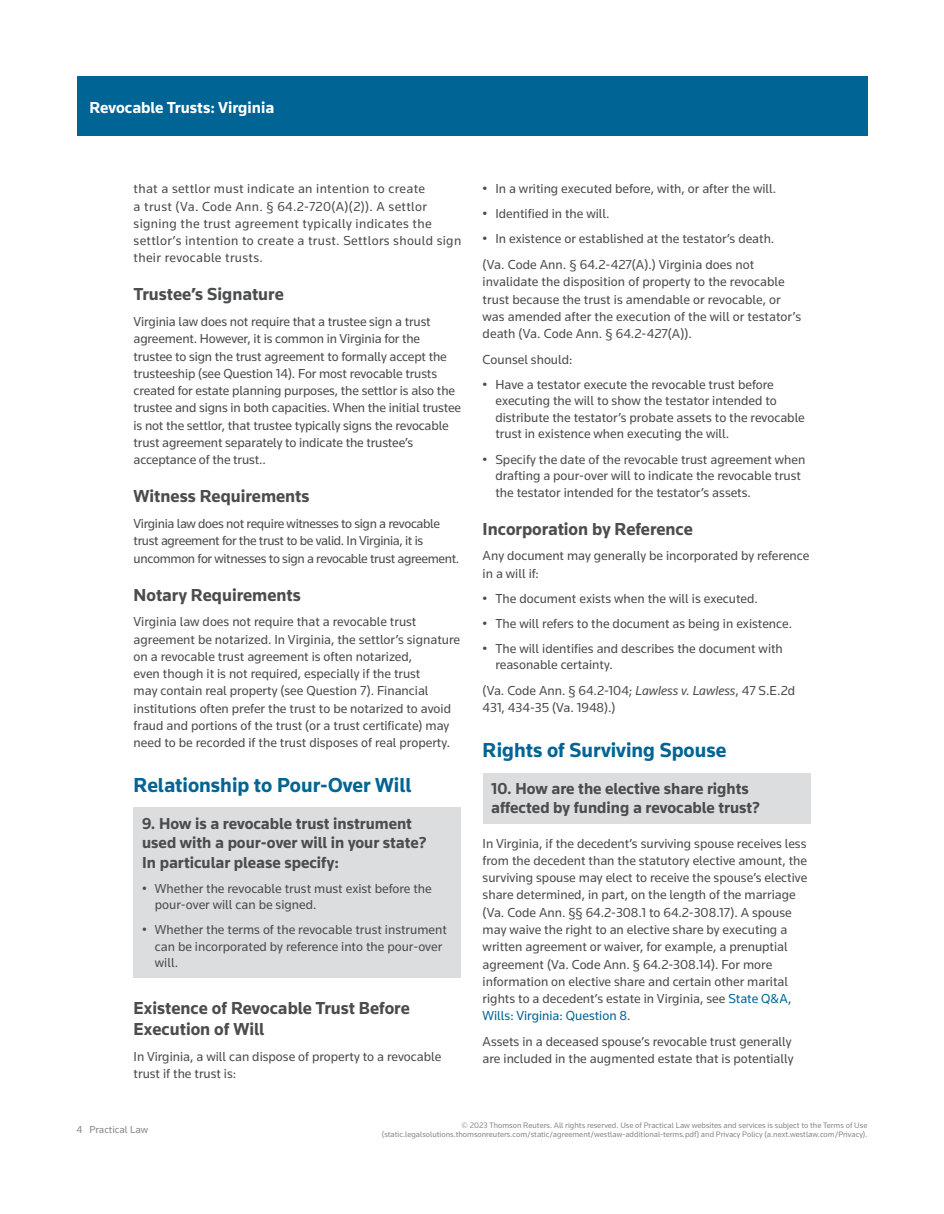
<style>
.page{position:relative;width:944px;height:1214px;background:#fff}
.page>*{position:absolute;margin:0;border:0;box-sizing:border-box;transform-origin:0 0}
.t1{font:700 21px "Knowledge";color:#006494}
.t2{font:700 18px/21px "Knowledge";color:#4b4c4d}
.t3{font:700 16.5px/19.5px "Knowledge";color:#4b4c4d}
.t4{font:700 16.5px "Knowledge";color:#fff}
.t5{font:13.5px/17.2px "Knowledge";color:#4b4c4d}
.t6{font:13.5px/17.2px "Knowledge";letter-spacing:.025em;color:#4b4c4d}
.t7{font:13.5px/17.2px "Knowledge";letter-spacing:-.025em;color:#4b4c4d}
.t8{font:10.5px "Knowledge";color:#86888b}
.t9{font:8.25px/9.8px "Knowledge";color:#86888b;text-align:right}
.s1{font-style:italic}
.s2{color:#006494}
</style>
<div class="page">
<div style="left:77px;top:77px;width:790px;height:59px;background:#006494"></div>
<div style="left:134px;top:807px;width:327px;height:170px;background:#dcdddf"></div>
<div style="left:482px;top:772px;width:328px;height:51px;background:#dcdddf"></div>
<p class="t4" style="left:89px;top:97px;width:186px">Revocable Trusts: Virginia</p>
<p class="t6" style="left:134px;top:180px;width:329px">that a settlor must indicate an intention to create<br>a trust (Va. Code Ann. § 64.2-720(A)(2)). A settlor signing the trust agreement typically indicates the settlor’s intention to create a trust. Settlors should sign their revocable trusts.</p>
<h2 class="t2" style="left:134px;top:284px;width:152px">Trustee’s Signature</h2>
<p class="t5" style="left:134px;top:313px;width:329px">Virginia law does not require that a trustee sign a trust agreement. However, it is common in Virginia for the trustee to sign the trust agreement to formally accept the trusteeship (see Question 14). For most revocable trusts created for estate planning purposes, the settlor is also the trustee and signs in both capacities. When the initial trustee is not the settlor, that trustee typically signs the revocable trust agreement separately to indicate the trustee’s acceptance of the trust..</p>
<h2 class="t2" style="left:134px;top:485px;width:177px">Witness Requirements</h2>
<p class="t7" style="left:134px;top:514px;width:327px">Virginia law does not require witnesses to sign a revocable trust agreement for the trust to be valid. In Virginia, it is uncommon for witnesses to sign a revocable trust agreement.</p>
<h2 class="t2" style="left:134px;top:584px;width:169px">Notary Requirements</h2>
<p class="t5" style="left:134px;top:613px;width:328px">Virginia law does not require that a revocable trust agreement be notarized. In Virginia, the settlor’s signature on a revocable trust agreement is often notarized,<br>even though it is not required, especially if the trust<br>may contain real property (see Question 7). Financial institutions often prefer the trust to be notarized to avoid fraud and portions of the trust (or a trust certificate) may need to be recorded if the trust disposes of real property.</p>
<h1 class="t1" style="left:134px;top:772px;width:279px">Relationship to Pour-Over Will</h1>
<p class="t3" style="left:142px;top:813px;width:286px">9. How is a revocable trust instrument used with a pour-over will in your state?<br>In particular please specify:</p>
<p class="t5" style="left:155px;top:879px;width:278px;line-height:16.5px;text-indent:-13px">• Whether the revocable trust must exist before the pour-over will can be signed.</p>
<p class="t5" style="left:155px;top:921px;width:293px;line-height:16.5px;text-indent:-13px">• Whether the terms of the revocable trust instrument can be incorporated by reference into the pour-over will.</p>
<h2 class="t2" style="left:134px;top:997px;width:278px">Existence of Revocable Trust Before<br>Execution of Will</h2>
<p class="t5" style="left:134px;top:1047px;width:309px">In Virginia, a will can dispose of property to a revocable trust if the trust is:</p>
<p class="t5" style="left:482px;top:180px;width:295px">• In a writing executed before, with, or after the will.</p>
<p class="t5" style="left:482px;top:205px;width:129px">• Identified in the will.</p>
<p class="t5" style="left:482px;top:226px;width:293px;line-height:25.8px">• In existence or established at the testator’s death. (Va. Code Ann. § 64.2-427(A).) Virginia does not</p>
<p class="t5" style="left:482px;top:273px;width:320px">invalidate the disposition of property to the revocable trust because the trust is amendable or revocable, or was amended after the execution of the will or testator’s death (Va. Code Ann. § 64.2-427(A)).</p>
<p class="t5" style="left:482px;top:350px;width:91px">Counsel should:</p>
<p class="t5" style="left:495px;top:376px;width:311px;line-height:16.5px;text-indent:-13px">• Have a testator execute the revocable trust before executing the will to show the testator intended to distribute the testator’s probate assets to the revocable trust in existence when executing the will.</p>
<p class="t5" style="left:495px;top:450px;width:311px;line-height:16.5px;text-indent:-13px">• Specify the date of the revocable trust agreement when drafting a pour-over will to indicate the revocable trust the testator intended for the testator’s assets.</p>
<h2 class="t2" style="left:482px;top:518px;width:212px">Incorporation by Reference</h2>
<p class="t5" style="left:482px;top:547px;width:328px">Any document may generally be incorporated by reference in a will if:</p>
<p class="t5" style="left:482px;top:589px;width:277px">• The document exists when the will is executed.</p>
<p class="t5" style="left:482px;top:614px;width:311px">• The will refers to the document as being in existence.</p>
<p class="t5" style="left:495px;top:639px;width:289px;line-height:16.5px;text-indent:-13px">• The will identifies and describes the document with reasonable certainty.</p>
<p class="t5" style="left:482px;top:681px;width:314px">(Va. Code Ann. § 64.2-104; <span class="s1">Lawless v. Lawless</span>, 47 S.E.2d<br>431, 434-35 (Va. 1948).)</p>
<h1 class="t1" style="left:482px;top:737px;width:245px">Rights of Surviving Spouse</h1>
<p class="t3" style="left:491px;top:778px;width:270px">10. How are the elective share rights affected by funding a revocable trust?</p>
<p class="t5" style="left:482px;top:834px;width:326px">In Virginia, if the decedent’s surviving spouse receives less from the decedent than the statutory elective amount, the surviving spouse may elect to receive the spouse’s elective share determined, in part, on the length of the marriage (Va. Code Ann. §§ 64.2-308.1 to 64.2-308.17). A spouse may waive the right to an elective share by executing a written agreement or waiver, for example, a prenuptial agreement (Va. Code Ann. § 64.2-308.14). For more information on elective share and certain other marital rights to a decedent’s estate in Virginia, see <span class="s2">State Q&amp;A, Wills: Virginia: Question 8</span>.</p>
<p class="t5" style="left:482px;top:1032px;width:312px">Assets in a deceased spouse’s revocable trust generally are included in the augmented estate that is potentially</p>
<p class="t8" style="left:77px;top:1123px;width:73px">4 Practical Law</p>
<p class="t9" style="left:382px;top:1119px;width:487px">© 2023 Thomson Reuters. All rights reserved. Use of Practical Law websites and services is subject to the Terms of Use (static.legalsolutions.thomsonreuters.com/static/agreement/westlaw-additional-terms.pdf) and Privacy Policy (a.next.westlaw.com/Privacy).</p>
</div>
